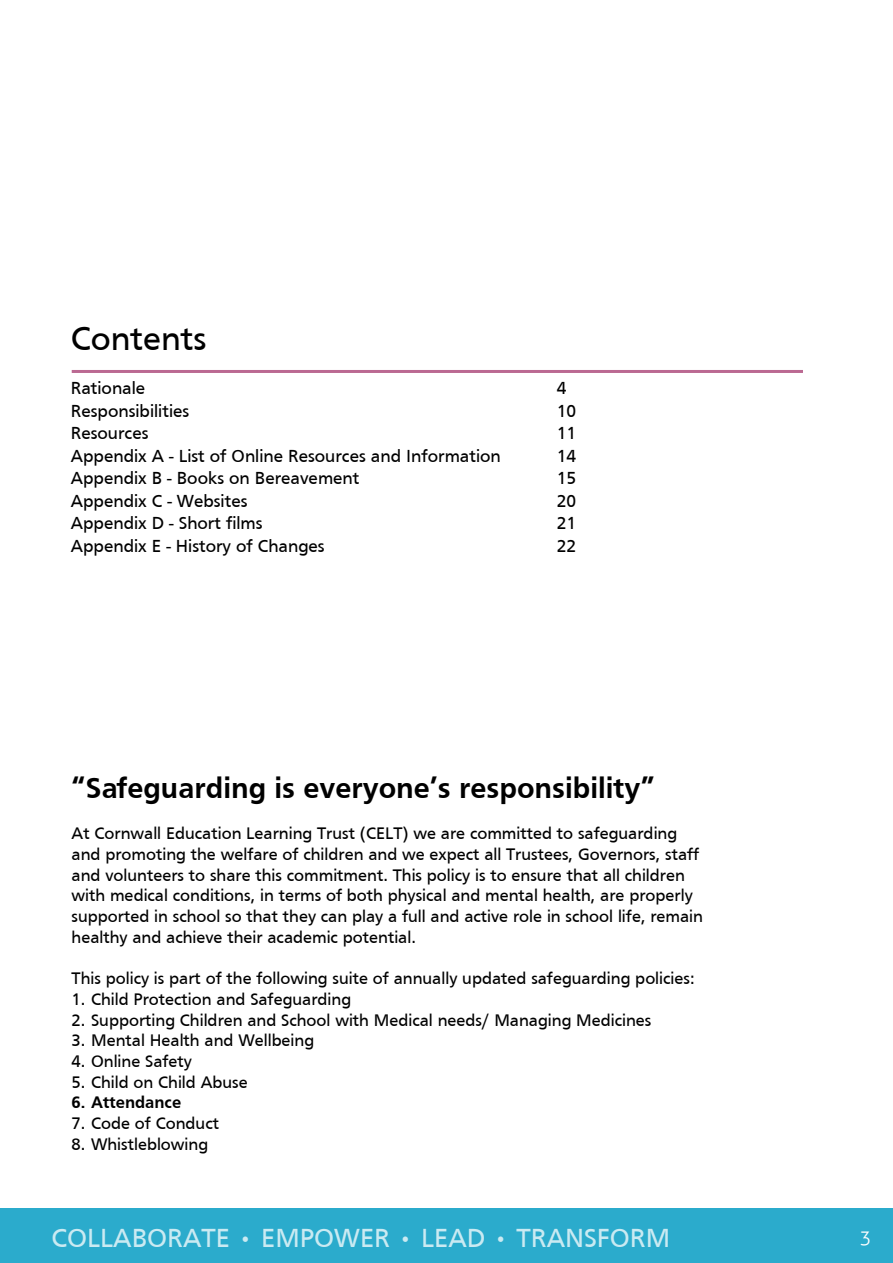
<style>
.page{position:relative;width:893px;height:1263px;background:#fff}
.page>*{position:absolute;margin:0;border:0;box-sizing:border-box;transform-origin:0 0}
.t1{font:34.5px "Frutiger";color:#000}
.t2{font:700 30px "Frutiger";color:#000}
.t3{font:27px "Frutiger";color:#caeaf2}
.t4{font:300 19.5px "Aller";color:#fff}
.t5{font:18px "Frutiger";color:#000}
.t6{font:17.25px/20.7px "Frutiger";color:#000}
.t7{font:700 17.25px "Frutiger";color:#000}
</style>
<div class="page">
<div style="left:0;top:1209px;width:893px;height:54px;background:#2babcc"></div>
<hr style="left:72px;top:370px;width:731px;height:3px;background:#bb6992">
<h1 class="t1" style="left:71px;top:319px;width:137px">Contents</h1>
<p class="t5" style="left:71px;top:378px;width:76px">Rationale</p>
<p class="t5" style="left:557px;top:378px;width:11px">4</p>
<p class="t5" style="left:71px;top:401px;width:120px">Responsibilities</p>
<p class="t5" style="left:557px;top:401px;width:21px">10</p>
<p class="t5" style="left:71px;top:423px;width:79px">Resources</p>
<p class="t5" style="left:557px;top:423px;width:21px">11</p>
<p class="t5" style="left:71px;top:446px;width:431px">Appendix A - List of Online Resources and Information</p>
<p class="t5" style="left:557px;top:446px;width:21px">14</p>
<p class="t5" style="left:71px;top:468px;width:290px">Appendix B - Books on Bereavement</p>
<p class="t5" style="left:557px;top:468px;width:21px">15</p>
<p class="t5" style="left:71px;top:491px;width:178px">Appendix C - Websites</p>
<p class="t5" style="left:557px;top:491px;width:21px">20</p>
<p class="t5" style="left:71px;top:513px;width:193px">Appendix D - Short films</p>
<p class="t5" style="left:557px;top:513px;width:21px">21</p>
<p class="t5" style="left:71px;top:536px;width:255px">Appendix E - History of Changes</p>
<p class="t5" style="left:557px;top:536px;width:21px">22</p>
<h2 class="t2" style="left:72px;top:770px;width:584px">“Safeguarding is everyone’s responsibility”</h2>
<p class="t6" style="left:72px;top:823px;width:633px">At Cornwall Education Learning Trust (CELT) we are committed to safeguarding and promoting the welfare of children and we expect all Trustees, Governors, staff and volunteers to share this commitment. This policy is to ensure that all children with medical conditions, in terms of both physical and mental health, are properly supported in school so that they can play a full and active role in school life, remain healthy and achieve their academic potential.</p>
<p class="t6" style="left:72px;top:968px;width:625px">This policy is part of the following suite of annually updated safeguarding policies:</p>
<p class="t6" style="left:72px;top:988px;width:281px">1. Child Protection and Safeguarding</p>
<p class="t6" style="left:72px;top:1009px;width:581px">2. Supporting Children and School with Medical needs/ Managing Medicines</p>
<p class="t6" style="left:72px;top:1030px;width:244px">3. Mental Health and Wellbeing</p>
<p class="t6" style="left:72px;top:1050px;width:122px">4. Online Safety</p>
<p class="t6" style="left:72px;top:1071px;width:178px">5. Child on Child Abuse</p>
<p class="t7" style="left:72px;top:1092px;width:111px">6. Attendance</p>
<p class="t6" style="left:72px;top:1113px;width:149px">7. Code of Conduct</p>
<p class="t6" style="left:72px;top:1133px;width:138px">8. Whistleblowing</p>
<h3 class="t3" style="left:52px;top:1222px;width:620px">COLLABORATE • EMPOWER • LEAD • TRANSFORM</h3>
<p class="t4" style="left:860px;top:1225px;width:13px">3</p>
</div>
